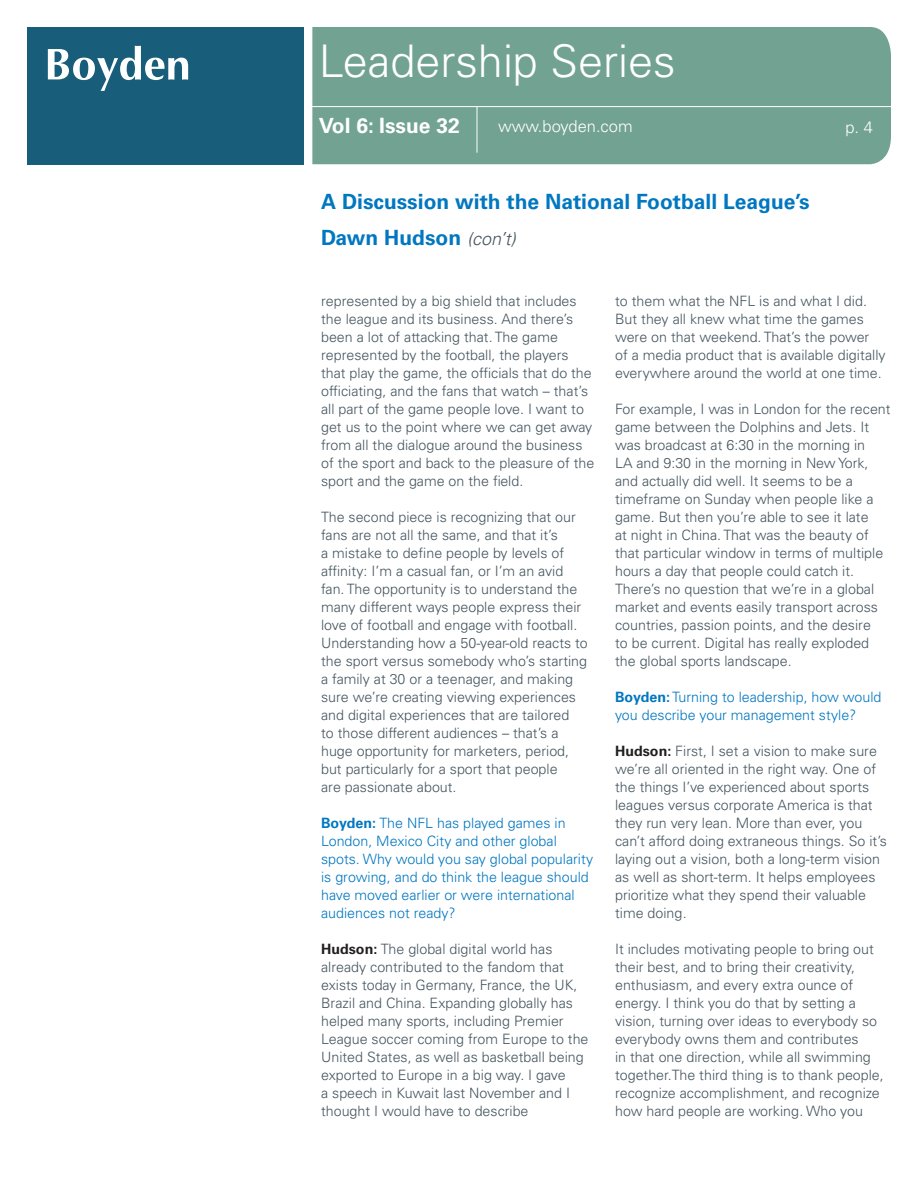
<style>
.page{position:relative;width:918px;height:1188px;background:#fff}
.page>*{position:absolute;margin:0;border:0;box-sizing:border-box;transform-origin:0 0}
.t1{font:300 45px "Univers LT Std";color:#fff}
.t2{font:700 21px/36px "Univers LT Std";color:#0077c0}
.t3{font:700 21px "Univers LT Std";color:#fff}
.t4{font:300 16.5px "Univers LT Std";color:#fff}
.Body_Copy{font:300 14.25px/18px "Univers LT Std";color:#45555f}
.Body_Copy-2{font:300 14.25px/18px "Univers LT Std";color:#0077c0}
.s1{font-weight:300;font-style:italic;font-size:18px;color:#45555f}
.s2{font-weight:700}
.s3{font-weight:700;color:#231f20}
</style>
<div class="page">
<div style="left:312px;top:27px;width:579px;height:137px;background:#72a392"></div>
<div style="left:27px;top:27px;width:277px;height:138px;background:#185e7b"></div>
<svg style="left:48px;top:46px;width:140px;height:45px"></svg>
<hr style="left:477px;top:106px;width:1px;height:47px;background:#fff">
<hr style="left:310px;top:106px;width:583px;height:1px;background:#fff">
<h1 class="t1" style="left:319px;top:34px;width:358px">Leadership Series</h1>
<h2 class="t3" style="left:319px;top:113px;width:143px">Vol 6: Issue 32</h2>
<p class="t4" style="left:498px;top:117px;width:136px">www.boyden.com</p>
<h2 class="t2" style="left:321px;top:183px;width:490px">A Discussion with the National Football League’s<br>Dawn Hudson <span class="s1">(con’t)</span></h2>
<p class="t4" style="left:845px;top:117px;width:29px">p. 4</p>
<p class="Body_Copy" style="left:321px;top:292px;width:275px">represented by a big shield that includes the league and its business. And there’s been a lot of attacking that. The game represented by the football, the players that play the game, the officials that do the officiating, and the fans that watch – that’s all part of the game people love. I want to get us to the point where we can get away from all the dialogue around the business of the sport and back to the pleasure of the sport and the game on the field.</p>
<p class="Body_Copy" style="left:321px;top:508px;width:268px">The second piece is recognizing that our fans are not all the same, and that it’s<br>a mistake to define people by levels of affinity: I’m a casual fan, or I’m an avid fan. The opportunity is to understand the many different ways people express their love of football and engage with football.<br>Understanding how a 50-year-old reacts to the sport versus somebody who’s starting a family at 30 or a teenager, and making sure we’re creating viewing experiences and digital experiences that are tailored</p>
<p class="Body_Copy" style="left:321px;top:724px;width:239px">to those different audiences – that’s a</p>
<p class="Body_Copy" style="left:321px;top:742px;width:250px">huge opportunity for marketers, period,</p>
<p class="Body_Copy" style="left:321px;top:760px;width:238px">but particularly for a sport that people</p>
<p class="Body_Copy" style="left:321px;top:778px;width:137px">are passionate about.</p>
<p class="Body_Copy-2" style="left:321px;top:814px;width:274px"><span class="s2">Boyden:</span> The NFL has played games in London, Mexico City and other global spots. Why would you say global popularity is growing, and do think the league should have moved earlier or were international audiences not ready?</p>
<p class="Body_Copy" style="left:321px;top:940px;width:269px"><span class="s3">Hudson:</span> The global digital world has already contributed to the fandom that exists today in Germany, France, the UK, Brazil and China. Expanding globally has helped many sports, including Premier League soccer coming from Europe to the United States, as well as basketball being exported to Europe in a big way. I gave<br>a speech in Kuwait last November and I thought I would have to describe</p>
<p class="Body_Copy" style="left:615px;top:292px;width:272px">to them what the NFL is and what I did.<br>But they all knew what time the games were on that weekend. That’s the power<br>of a media product that is available digitally everywhere around the world at one time.</p>
<p class="Body_Copy" style="left:615px;top:400px;width:277px">For example, I was in London for the recent game between the Dolphins and Jets. It was broadcast at 6:30 in the morning in<br>LA and 9:30 in the morning in New York, and actually did well. It seems to be a timeframe on Sunday when people like a game. But then you’re able to see it late<br>at night in China. That was the beauty of that particular window in terms of multiple hours a day that people could catch it.<br>There’s no question that we’re in a global market and events easily transport across countries, passion points, and the desire<br>to be current. Digital has really exploded the global sports landscape.</p>
<p class="Body_Copy-2" style="left:615px;top:688px;width:268px"><span class="s2">Boyden:</span> Turning to leadership, how would you describe your management style?</p>
<p class="Body_Copy" style="left:615px;top:742px;width:273px"><span class="s3">Hudson:</span> First, I set a vision to make sure we’re all oriented in the right way. One of the things I’ve experienced about sports leagues versus corporate America is that they run very lean. More than ever, you can’t afford doing extraneous things. So it’s laying out a vision, both a long-term vision as well as short-term. It helps employees prioritize what they spend their valuable time doing.</p>
<p class="Body_Copy" style="left:615px;top:940px;width:270px">It includes motivating people to bring out their best, and to bring their creativity, enthusiasm, and every extra ounce of energy. I think you do that by setting a vision, turning over ideas to everybody so everybody owns them and contributes<br>in that one direction, while all swimming together.The third thing is to thank people, recognize accomplishment, and recognize how hard people are working. Who you</p>
</div>
